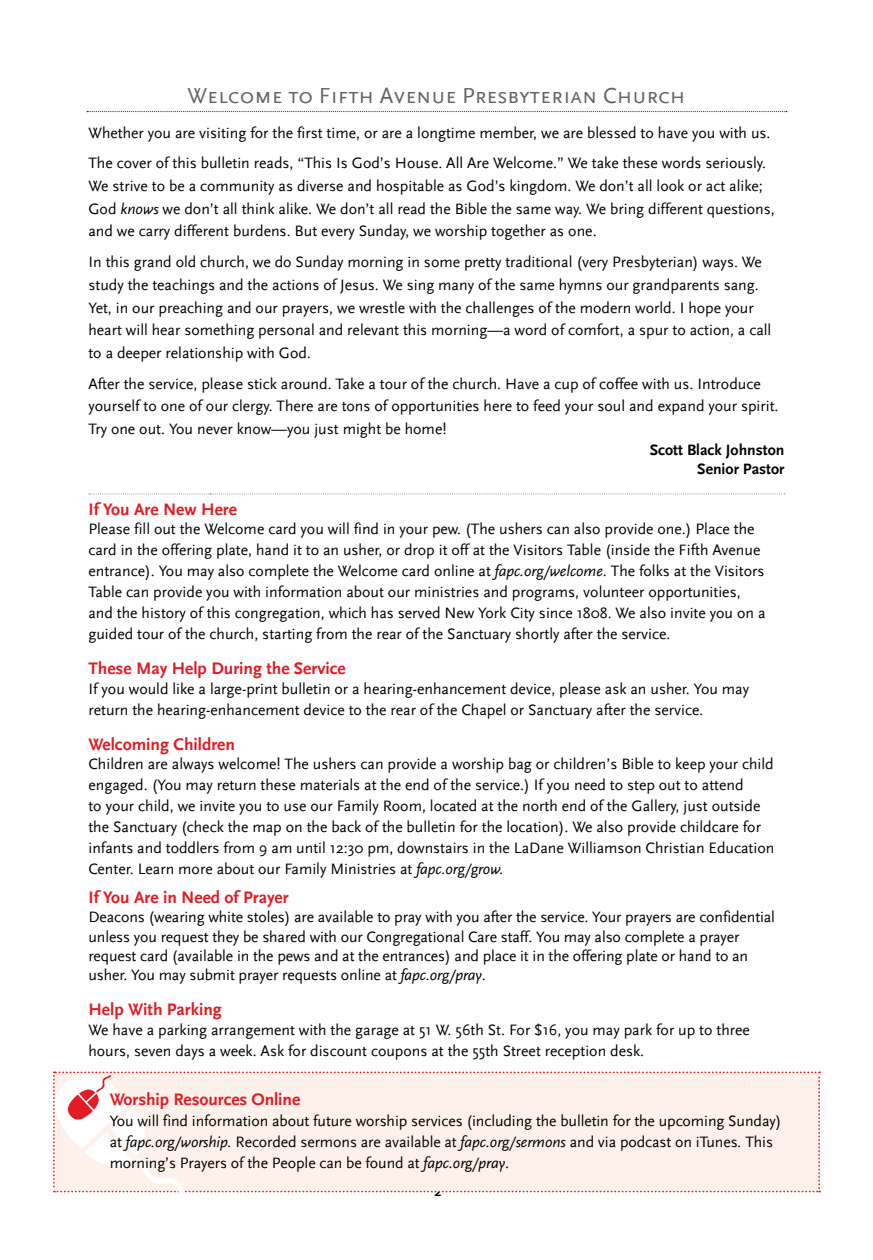
<style>
.page{position:relative;width:873px;height:1260px;background:#fff}
.page>*{position:absolute;margin:0;border:0;box-sizing:border-box;transform-origin:0 0}
.t1{font:22.75px "Scala Sans Caps";color:#636466}
.t2{font:700 17.5px "Scala Sans LF";color:#e31b23}
.t3{font:15.75px/21px "Scala Sans";color:#000}
.t4{font:700 15.75px/19.2px "Scala Sans LF";color:#000;text-align:right}
.t5{font:700 14px "Scala Sans";color:#000}
.s1{font-family:"Scala Sans LF";font-style:italic}
</style>
<div class="page">
<svg style="left:87px;top:111px;width:699px;height:1px"></svg>
<svg style="left:89px;top:493px;width:696px;height:1px"></svg>
<svg style="left:53px;top:1072px;width:767px;height:121px;background:#fdede8"></svg>
<h1 class="t1" style="left:187px;top:84px;width:499px">Welcome to Fifth Avenue Presbyterian Church</h1>
<p class="t3" style="left:88px;top:118px;width:683px;line-height:30.6px">Whether you are visiting for the first time, or are a longtime member, we are blessed to have you with us.<br>The cover of this bulletin reads, “This Is God’s House. All Are Welcome.” We take these words seriously.</p>
<p class="t3" style="left:88px;top:175px;width:688px;line-height:22.8px">We strive to be a community as diverse and hospitable as God’s kingdom. We don’t all look or act alike;<br>God <span class="s1">knows</span> we don’t all think alike. We don’t all read the Bible the same way. We bring different questions, and we carry different burdens. But every Sunday, we worship together as one.</p>
<p class="t3" style="left:88px;top:251px;width:684px;line-height:22.8px">In this grand old church, we do Sunday morning in some pretty traditional (very Presbyterian) ways. We study the teachings and the actions of Jesus. We sing many of the same hymns our grandparents sang.<br>Yet, in our preaching and our prayers, we wrestle with the challenges of the modern world. I hope your heart will hear something personal and relevant this morning—a word of comfort, a spur to action, a call to a deeper relationship with God.</p>
<p class="t3" style="left:88px;top:372px;width:691px;line-height:22.8px">After the service, please stick around. Take a tour of the church. Have a cup of coffee with us. Introduce yourself to one of our clergy. There are tons of opportunities here to feed your soul and expand your spirit.<br>Try one out. You never know—you just might be home!</p>
<p class="t4" style="left:649px;top:440px;width:136px">Scott Black Johnston<br>Senior Pastor</p>
<p class="t2" style="left:88px;top:499px;width:150px">If You Are New Here</p>
<p class="t3" style="left:88px;top:519px;width:678px">Please fill out the Welcome card you will find in your pew. (The ushers can also provide one.) Place the card in the offering plate, hand it to an usher, or drop it off at the Visitors Table (inside the Fifth Avenue entrance). You may also complete the Welcome card online at <span class="s1">fapc.org/welcome</span>. The folks at the Visitors Table can provide you with information about our ministries and programs, volunteer opportunities, and the history of this congregation, which has served New York City since 1808. We also invite you on a guided tour of the church, starting from the rear of the Sanctuary shortly after the service.</p>
<p class="t2" style="left:88px;top:659px;width:259px">These May Help During the Service</p>
<p class="t3" style="left:88px;top:678px;width:662px">If you would like a large-print bulletin or a hearing-enhancement device, please ask an usher. You may return the hearing-enhancement device to the rear of the Chapel or Sanctuary after the service.</p>
<p class="t2" style="left:88px;top:734px;width:148px">Welcoming Children</p>
<p class="t3" style="left:88px;top:754px;width:687px">Children are always welcome! The ushers can provide a worship bag or children’s Bible to keep your child engaged. (You may return these materials at the end of the service.) If you need to step out to attend<br>to your child, we invite you to use our Family Room, located at the north end of the Gallery, just outside the Sanctuary (check the map on the back of the bulletin for the location). We also provide childcare for infants and toddlers from 9 am until 12:30 pm, downstairs in the LaDane Williamson Christian Education Center. Learn more about our Family Ministries at <span class="s1">fapc.org/grow.</span></p>
<p class="t2" style="left:88px;top:887px;width:202px">If You Are in Need of Prayer</p>
<p class="t3" style="left:88px;top:908px;width:688px;line-height:19.2px">Deacons (wearing white stoles) are available to pray with you after the service. Your prayers are confidential unless you request they be shared with our Congregational Care staff. You may also complete a prayer request card (available in the pews and at the entrances) and place it in the offering plate or hand to an usher. You may submit prayer requests online at <span class="s1">fapc.org/pray</span>.</p>
<p class="t2" style="left:88px;top:1000px;width:135px">Help With Parking</p>
<p class="t3" style="left:88px;top:1019px;width:663px">We have a parking arrangement with the garage at 51 W. 56th St. For $16, you may park for up to three hours, seven days a week. Ask for discount coupons at the 55th Street reception desk.</p>
<p class="t2" style="left:110px;top:1089px;width:192px">Worship Resources Online</p>
<p class="t3" style="left:110px;top:1110px;width:673px">You will find information about future worship services (including the bulletin for the upcoming Sunday) at <span class="s1">fapc.org/worship.</span> Recorded sermons are available at <span class="s1">fapc.org/sermons</span> and via podcast on iTunes<span class="s1">.</span> This morning’s Prayers of the People can be found at <span class="s1">fapc.org/pray</span>.</p>
<p class="t5" style="left:434px;top:1183px;width:8px">2</p>
</div>
